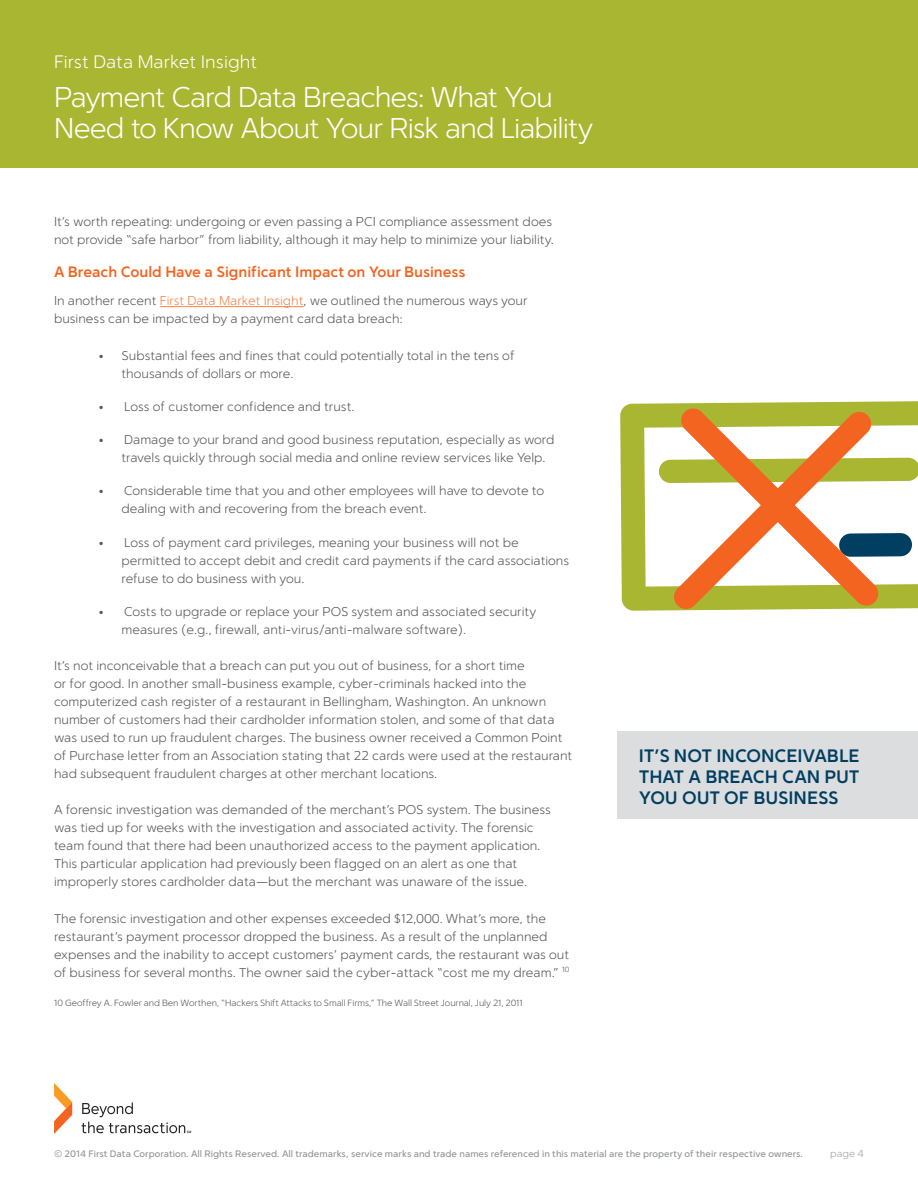
<style>
.page{position:relative;width:918px;height:1188px;background:#fff}
.page>*{position:absolute;margin:0;border:0;box-sizing:border-box;transform-origin:0 0}
.Body{font:300 28.5px/31.5px "Simple Sans";letter-spacing:-.035em;color:#fff}
.Body-2{font:700 18px/21px "Simple Sans";letter-spacing:-.005em;color:#003f61;text-align:justify}
.t1{font:300 18px "Simple Sans";color:#fff}
.Subhead{font:700 15px "Simple Sans";color:#f36421}
.Body-3{font:300 12.75px/18px "Simple Sans";color:#57585a}
.t2{font:300 10.2px "Simple Sans";color:#a0a1a5}
.t3{font:500 9.3px "Simple Sans";color:#939598}
.Body-4{font:300 9px "Simple Sans";letter-spacing:-.005em;color:#57585a}
.s1{color:#f58345}
</style>
<div class="page">
<svg style="left:82px;top:1102px;width:109px;height:31px"></svg>
<svg style="left:54px;top:1083px;width:18px;height:51px"></svg>
<div style="left:0;top:0;width:918px;height:167px;background:#a9b632"></div>
<hr style="left:160px;top:306px;width:144px;height:1px;background:#f58345">
<div style="left:617px;top:731px;width:301px;height:88px;background:#dcdddf"></div>
<svg style="left:620px;top:401px;width:298px;height:210px;fill:#a9b632"></svg>
<svg style="left:659px;top:407px;width:259px;height:203px"></svg>
<p class="t1" style="left:54px;top:51px;width:205px">First Data Market Insight</p>
<p class="Body" style="left:54px;top:81px;width:541px">Payment Card Data Breaches: What You<br>Need to Know About Your Risk and Liability</p>
<p class="Body-3" style="left:54px;top:212px;width:502px">It’s worth repeating: undergoing or even passing a PCI compliance assessment does not provide “safe harbor” from liability, although it may help to minimize your liability.</p>
<p class="Subhead" style="left:54px;top:262px;width:413px">A Breach Could Have a Significant Impact on Your Business</p>
<p class="Body-3" style="left:54px;top:292px;width:475px">In another recent <span class="s1">First Data Market Insight</span>, we outlined the numerous ways your business can be impacted by a payment card data breach:</p>
<p class="Body-3" style="left:121px;top:346px;width:395px;text-indent:-23px">• Substantial fees and fines that could potentially total in the tens of thousands of dollars or more.</p>
<p class="Body-3" style="left:99px;top:397px;width:257px">• ➢Loss of customer confidence and trust.</p>
<p class="Body-3" style="left:121px;top:430px;width:434px;text-indent:-23px">• ➢Damage to your brand and good business reputation, especially as word travels quickly through social media and online review services like Yelp.</p>
<p class="Body-3" style="left:121px;top:482px;width:424px;text-indent:-23px">• ➢Considerable time that you and other employees will have to devote to dealing with and recovering from the breach event.</p>
<p class="Body-3" style="left:121px;top:533px;width:449px;text-indent:-23px">• ➢Loss of payment card privileges, meaning your business will not be permitted to accept debit and credit card payments if the card associations refuse to do business with you.</p>
<p class="Body-3" style="left:121px;top:602px;width:416px;text-indent:-23px">• ➢Costs to upgrade or replace your POS system and associated security measures (e.g., firewall, anti-virus/anti-malware software).</p>
<p class="Body-3" style="left:54px;top:656px;width:520px">It’s not inconceivable that a breach can put you out of business, for a short time<br>or for good. In another small-business example, cyber-criminals hacked into the computerized cash register of a restaurant in Bellingham, Washington. An unknown number of customers had their cardholder information stolen, and some of that data was used to run up fraudulent charges. The business owner received a Common Point of Purchase letter from an Association stating that 22 cards were used at the restaurant had subsequent fraudulent charges at other merchant locations.</p>
<p class="Body-3" style="left:54px;top:801px;width:498px">A forensic investigation was demanded of the merchant’s POS system. The business was tied up for weeks with the investigation and associated activity. The forensic team found that there had been unauthorized access to the payment application.<br>This particular application had previously been flagged on an alert as one that improperly stores cardholder data—but the merchant was unaware of the issue.</p>
<p class="Body-3" style="left:54px;top:909px;width:517px">The forensic investigation and other expenses exceeded $12,000. What’s more, the restaurant’s payment processor dropped the business. As a result of the unplanned expenses and the inability to accept customers’ payment cards, the restaurant was out of business for several months. The owner said the cyber-attack “cost me my dream.” <sup>10</sup></p>
<p class="Body-4" style="left:54px;top:997px;width:470px">10 Geoffrey A. Fowler and Ben Worthen, “Hackers Shift Attacks to Small Firms,” The Wall Street Journal, July 21, 2011</p>
<p class="Body-2" style="left:639px;top:745px;width:222px">IT’S NOT INCONCEIVABLE THAT A BREACH CAN PUT YOU OUT OF BUSINESS</p>
<p class="t3" style="left:54px;top:1148px;width:751px">© 2014 First Data Corporation. All Rights Reserved. All trademarks, service marks and trade names referenced in this material are the property of their respective owners.</p>
<p class="t2" style="left:830px;top:1147px;width:35px">page 4</p>
</div>
